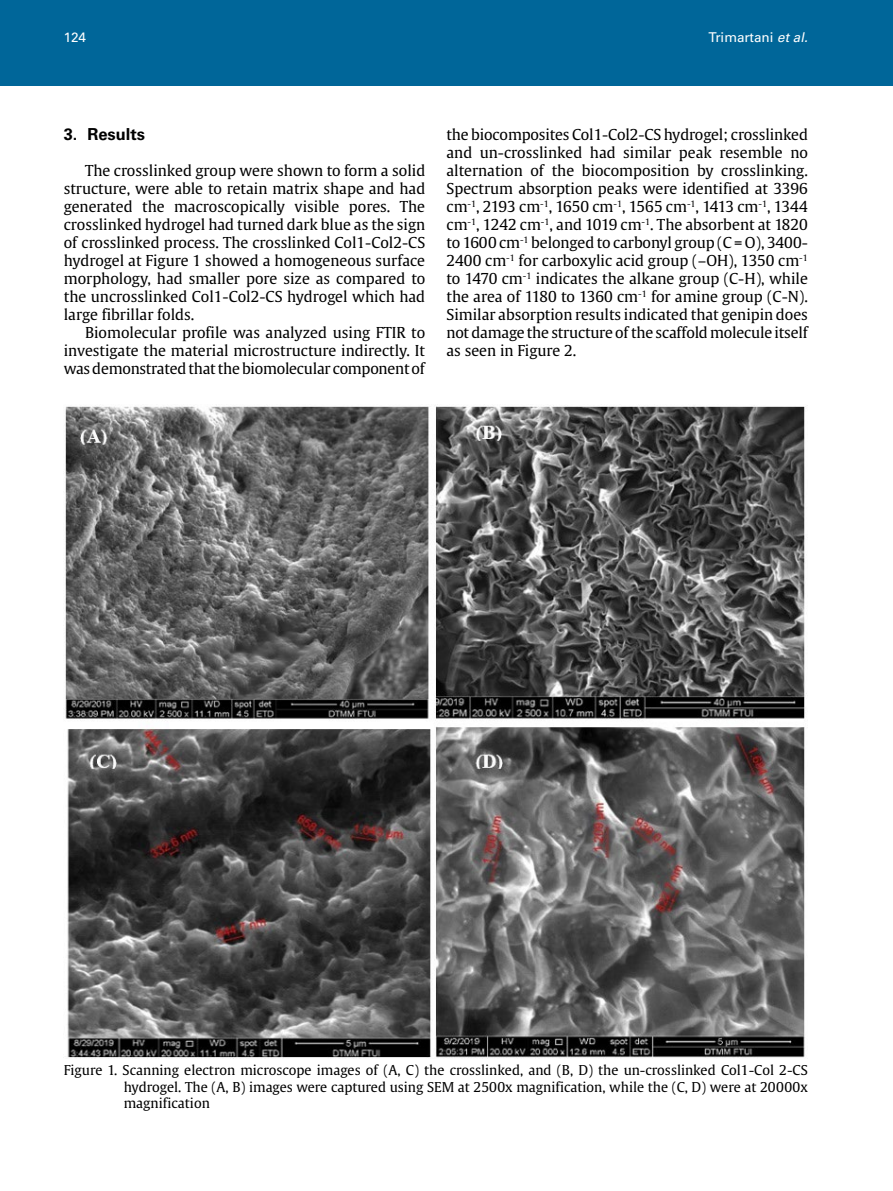
<style>
.page{position:relative;width:893px;height:1191px;background:#fff}
.page>*{position:absolute;margin:0;border:0;box-sizing:border-box;transform-origin:0 0}
.t1{font:700 16.5px "Univers LT Std";color:#000}
.t2{font:15px/18px "Gulliver";letter-spacing:-.01em;color:#000;text-align:justify}
.t3{font:13.5px/16.2px "Gulliver";color:#000;text-align:justify}
.t4{font:13.5px "Univers LT Std";color:#fff}
.s1{font-style:italic}
</style>
<div class="page">
<img style="left:64px;top:404px;width:743px;height:654px">
<div style="left:0;top:0;width:893px;height:85px;background:#069"></div>
<p class="t4" style="left:64px;top:30px;width:24px">124</p>
<p class="t4" style="left:708px;top:30px;width:104px">Trimartani <span class="s1">etal.</span></p>
<p class="t1" style="left:64px;top:125px;width:83px">3. Results</p>
<p class="t2" style="left:64px;top:162px;width:363px;text-indent:21px">The crosslinked group were shown to form a solid structure, were able to retain matrix shape and had generated the macroscopically visible pores. The crosslinked hydrogel had turned dark blue as the sign of crosslinked process. The crosslinked Col1-Col2-CS hydrogel at Figure 1 showed a homogeneous surface morphology, had smaller pore size as compared to the uncrosslinked Col1-Col2-CS hydrogel which had large fibrillar folds.</p>
<p class="t2" style="left:64px;top:324px;width:363px;text-indent:21px">Biomolecular profile was analyzed using FTIR to investigate the material microstructure indirectly. It was demonstrated that the biomolecular component of</p>
<p class="t2" style="left:446px;top:126px;width:363px">the biocomposites Col1-Col2-CS hydrogel; crosslinked and un-crosslinked had similar peak resemble no alternation of the biocomposition by crosslinking.<br>Spectrum absorption peaks were identified at 3396 cm<sup>-1</sup>, 2193 cm<sup>-1</sup>, 1650 cm<sup>-1</sup>, 1565 cm<sup>-1</sup>, 1413 cm<sup>-1</sup>, 1344 cm<sup>-1</sup>, 1242 cm<sup>-1</sup>, and 1019 cm<sup>-1</sup>. The absorbent at 1820 to 1600 cm<sup>-1</sup> belonged to carbonyl group (C = O), 3400- 2400 cm<sup>-1</sup> for carboxylic acid group (–OH), 1350 cm<sup>-1 </sup>to 1470 cm<sup>-1</sup> indicates the alkane group (C-H), while the area of 1180 to 1360 cm<sup>-1</sup> for amine group (C-N).<br>Similar absorption results indicated that genipin does not damage the structure of the scaffold molecule itself as seen in Figure 2.</p>
<p class="t3" style="left:124px;top:1062px;width:686px;text-indent:-60px">Figure 1. Scanning electron microscope images of (A, C) the crosslinked, and (B, D) the un-crosslinked Col1-Col 2-CS hydrogel. The (A, B) images were captured using SEM at 2500x magnification, while the (C, D) were at 20000x magnification</p>
</div>
